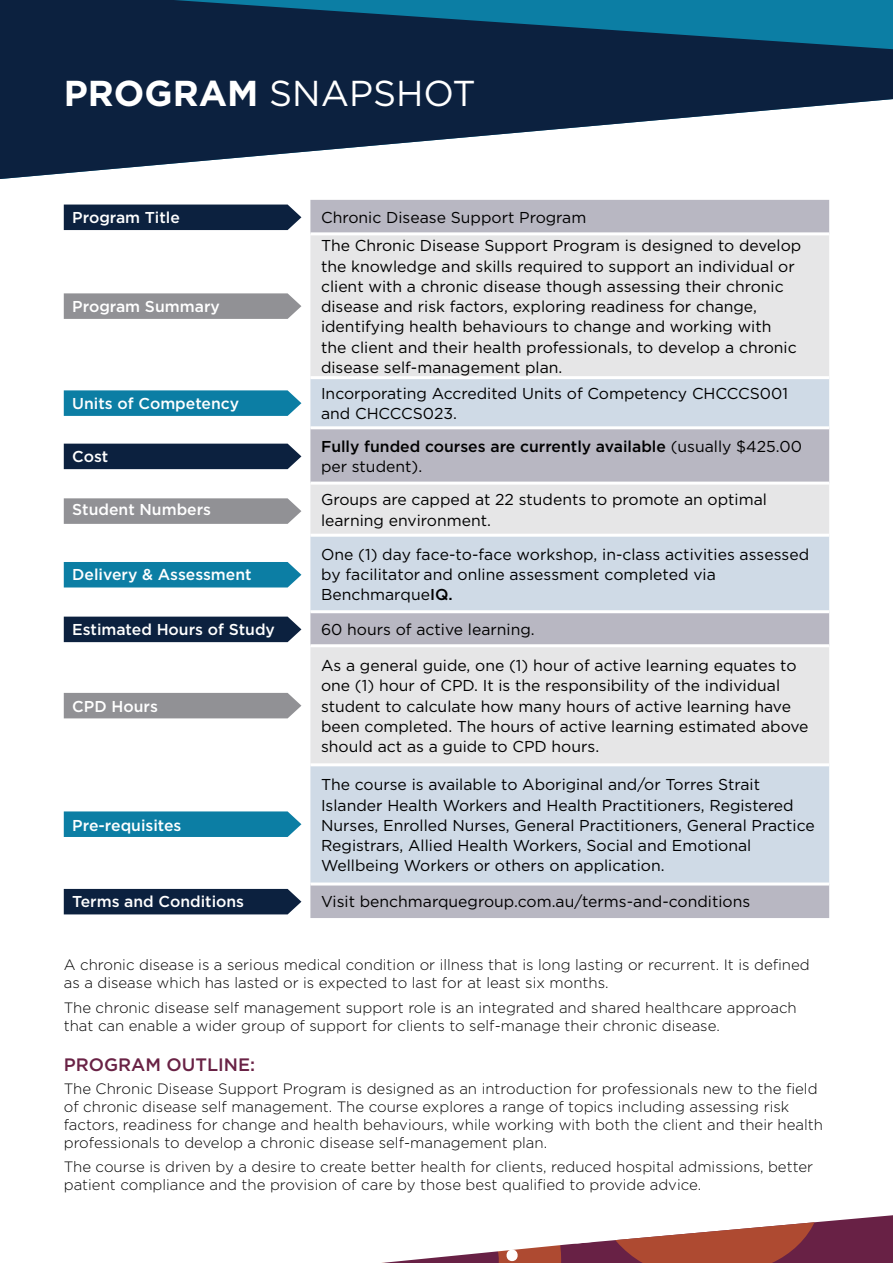
<style>
.page{position:relative;width:893px;height:1263px;background:#fff}
.page>*{position:absolute;margin:0;border:0;box-sizing:border-box;transform-origin:0 0}
.t1{font:36px "Gotham";color:#fff}
.t2{font:500 18px "Gotham";color:#692245}
.t3{font:15.75px/20.2px "Gotham";color:#000}
.t4{font:500 15.75px "Gotham";color:#fff}
.t5{font:500 15.75px/20.2px "Gotham";color:#000}
.t6{font:300 15px/18px "Gotham";color:#000}
.s1{font-weight:700}
.s2{font-weight:400}
.s3{font-weight:500}
</style>
<div class="page">
<svg style="left:593px;top:1215px;width:300px;height:48px"></svg>
<svg style="left:382px;top:1242px;width:211px;height:21px"></svg>
<svg style="left:0;top:0;width:893px;height:179px;fill:#0c213f"></svg>
<div style="left:64px;top:205px;width:237px;height:25px;background:#0c213f"></div>
<svg style="left:64px;top:293px;width:237px;height:26px;background:#959599"></svg>
<svg style="left:64px;top:390px;width:237px;height:26px;background:#1683a8"></svg>
<div style="left:64px;top:444px;width:237px;height:25px;background:#0c213f"></div>
<svg style="left:64px;top:498px;width:237px;height:26px;background:#959599"></svg>
<div style="left:64px;top:562px;width:237px;height:25px;background:#0c7ea4"></div>
<div style="left:64px;top:617px;width:237px;height:25px;background:#0c213f"></div>
<div style="left:64px;top:693px;width:237px;height:25px;background:#919195"></div>
<div style="left:64px;top:811px;width:237px;height:26px;background:#0c7ea4"></div>
<div style="left:64px;top:889px;width:237px;height:25px;background:#0c213f"></div>
<div style="left:310px;top:200px;width:519px;height:718px;background:#b8b7c2"></div>
<div style="left:310px;top:235px;width:519px;height:141px;background:#e6e6e7"></div>
<svg style="left:310px;top:379px;width:519px;height:503px;background:#d3d8e0"></svg>
<hr style="left:310px;top:232px;width:519px;height:3px;background:#fff">
<hr style="left:310px;top:376px;width:519px;height:3px;background:#fff">
<hr style="left:310px;top:426px;width:519px;height:3px;background:#fff">
<hr style="left:310px;top:482px;width:519px;height:3px;background:#fff">
<hr style="left:310px;top:534px;width:519px;height:3px;background:#fff">
<hr style="left:310px;top:610px;width:519px;height:3px;background:#fff">
<hr style="left:310px;top:644px;width:519px;height:3px;background:#fff">
<hr style="left:310px;top:763px;width:519px;height:3px;background:#fff">
<hr style="left:310px;top:882px;width:519px;height:3px;background:#fff">
<h1 class="t1" style="left:64px;top:71px;width:413px"><span class="s1">PROGRAM</span> SNAPSHOT</h1>
<p class="t4" style="left:72px;top:207px;width:109px">Program Title</p>
<p class="t3" style="left:321px;top:207px;width:267px">Chronic Disease Support Program</p>
<p class="t4" style="left:72px;top:296px;width:149px">Program Summary</p>
<p class="t3" style="left:321px;top:235px;width:482px">The Chronic Disease Support Program is designed to develop the knowledge and skills required to support an individual or client with a chronic disease though assessing their chronic disease and risk factors, exploring readiness for change, identifying health behaviours to change and working with<br>the client and their health professionals, to develop a chronic disease self-management plan.</p>
<p class="t4" style="left:72px;top:393px;width:168px">Units of Competency</p>
<p class="t3" style="left:321px;top:383px;width:468px">Incorporating Accredited Units of Competency CHCCCS001 and CHCCCS023.</p>
<p class="t4" style="left:72px;top:446px;width:37px">Cost</p>
<p class="t5" style="left:321px;top:436px;width:482px">Fully funded courses are currently available <span class="s2">(usually $425.00 per student).</span></p>
<p class="t4" style="left:72px;top:500px;width:140px">Student Numbers</p>
<p class="t3" style="left:321px;top:489px;width:447px">Groups are capped at 22 students to promote an optimal learning environment.</p>
<p class="t4" style="left:72px;top:564px;width:181px">Delivery &amp; Assessment</p>
<p class="t3" style="left:321px;top:543px;width:490px">One (1) day face-to-face workshop, in-class activities assessed by facilitator and online assessment completed via<br>Benchmarque<span class="s3">IQ.</span></p>
<p class="t4" style="left:72px;top:619px;width:204px">Estimated Hours of Study</p>
<p class="t3" style="left:321px;top:619px;width:215px">60 hours of active learning.</p>
<p class="t4" style="left:72px;top:696px;width:87px">CPD Hours</p>
<p class="t4" style="left:72px;top:815px;width:111px">Pre-requisites</p>
<p class="t3" style="left:321px;top:655px;width:489px">As a general guide, one (1) hour of active learning equates to one (1) hour of CPD. It is the responsibility of the individual student to calculate how many hours of active learning have been completed. The hours of active learning estimated above should act as a guide to CPD hours.</p>
<p class="t3" style="left:321px;top:774px;width:495px">The course is available to Aboriginal and/or Torres Strait Islander Health Workers and Health Practitioners, Registered Nurses, Enrolled Nurses, General Practitioners, General Practice Registrars, Allied Health Workers, Social and Emotional Wellbeing Workers or others on application.</p>
<p class="t4" style="left:72px;top:891px;width:173px">Terms and Conditions</p>
<p class="t3" style="left:321px;top:891px;width:431px">Visit benchmarquegroup.com.au/terms-and-conditions</p>
<p class="t6" style="left:64px;top:956px;width:747px">A chronic disease is a serious medical condition or illness that is long lasting or recurrent. It is defined as a disease which has lasted or is expected to last for at least six months.</p>
<p class="t6" style="left:64px;top:998px;width:734px">The chronic disease self management support role is an integrated and shared healthcare approach that can enable a wider group of support for clients to self-manage their chronic disease.</p>
<p class="t2" style="left:64px;top:1053px;width:193px">PROGRAM OUTLINE:</p>
<p class="t6" style="left:64px;top:1079px;width:761px">The Chronic Disease Support Program is designed as an introduction for professionals new to the field of chronic disease self management. The course explores a range of topics including assessing risk factors, readiness for change and health behaviours, while working with both the client and their health professionals to develop a chronic disease self-management plan.</p>
<p class="t6" style="left:64px;top:1157px;width:751px">The course is driven by a desire to create better health for clients, reduced hospital admissions, better patient compliance and the provision of care by those best qualified to provide advice.</p>
</div>
